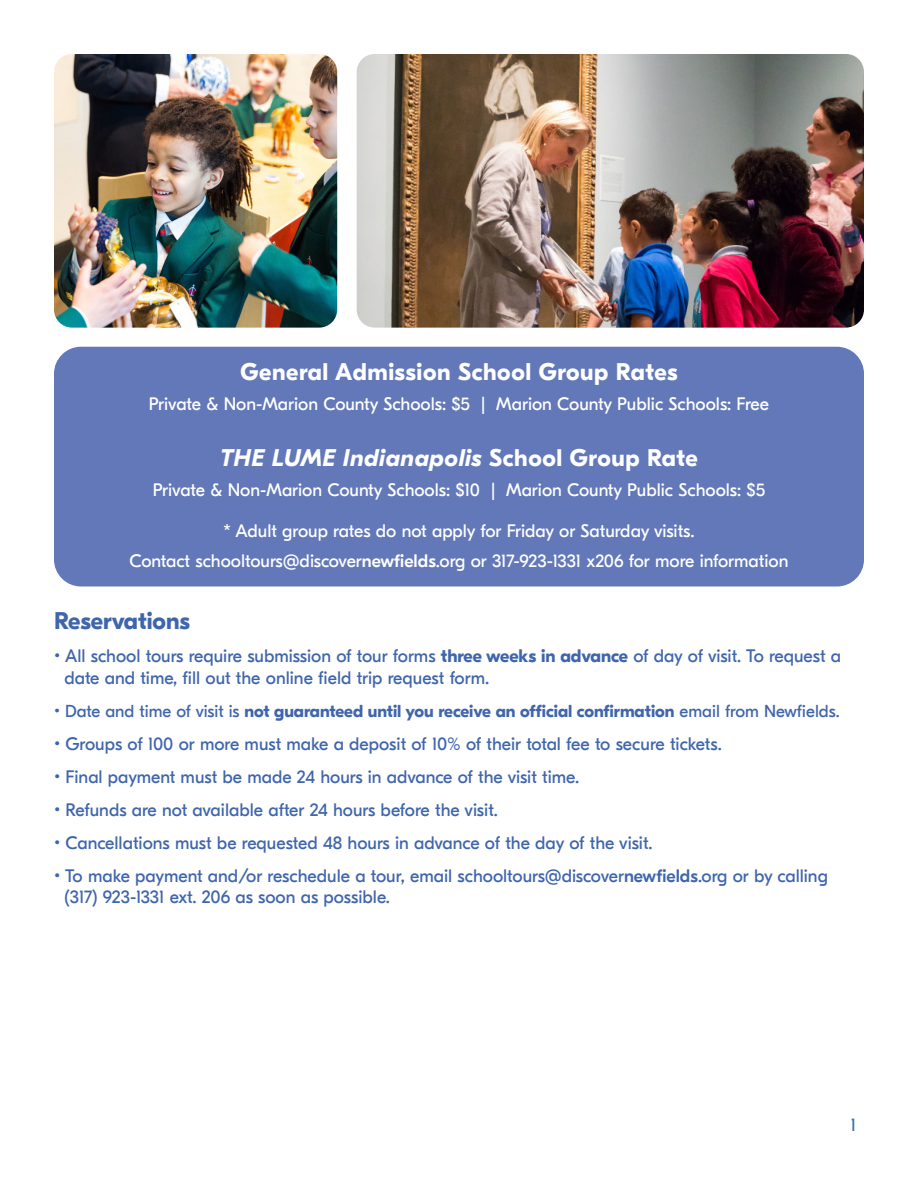
<style>
.page{position:relative;width:918px;height:1188px;background:#fff}
.page>*{position:absolute;margin:0;border:0;box-sizing:border-box;transform-origin:0 0}
.t1{font:italic 700 24px "GT Eesti Display";letter-spacing:.025em;color:#fff}
.t2{font:700 24px "GT Eesti Display";letter-spacing:.025em;color:#fff}
.t3{font:700 24px "GT Eesti Display";color:#3f65ac}
.t4{font:18px "GT Eesti Display";color:#3f65ac}
.t5{font:18px "GT Eesti Display";color:#fff}
.t6{font:18px "GT Eesti Display";color:#3b75a8}
.t7{font:700 17.25px "GT Eesti Display";color:#3f65ac}
.s1{font-style:normal}
.s2{font-weight:500}
.s3{font-weight:700}
.s4{font-weight:400}
</style>
<div class="page">
<img style="left:357px;top:54px;width:507px;height:274px">
<img style="left:54px;top:54px;width:283px;height:274px">
<div style="left:54px;top:347px;width:810px;height:239px;background:#6278b8;border-radius:27px"></div>
<p class="t2" style="left:241px;top:358px;width:438px">General Admission School Group Rates</p>
<p class="t5" style="left:149px;top:394px;width:622px">Private &amp; Non-Marion County Schools: $5 | Marion County Public Schools: Free</p>
<p class="t1" style="left:220px;top:444px;width:479px">THE LUME Indianapolis <span class="s1">School Group Rate</span></p>
<p class="t5" style="left:153px;top:480px;width:614px">Private &amp; Non-Marion County Schools: $10 | Marion County Public Schools: $5</p>
<p class="t5" style="left:223px;top:521px;width:473px">* Adult group rates do not apply for Friday or Saturday visits.</p>
<p class="t5" style="left:129px;top:551px;width:661px">Contact schooltours@discover<span class="s2">newfields</span>.org or 317-923-1331 x206 for more information</p>
<p class="t3" style="left:54px;top:608px;width:137px">Reservations</p>
<p class="t4" style="left:54px;top:646px;width:789px">• All school tours require submission of tour forms <span class="s3">three weeks in advance</span> of day of visit. To request a</p>
<p class="t4" style="left:64px;top:668px;width:426px">date and time, fill out the online field trip request form.</p>
<p class="t7" style="left:54px;top:701px;width:787px"><span class="s4">• Date and time of visit is</span> not guaranteed until you receive an official confirmation <span class="s4">email from Newfields.</span></p>
<p class="t4" style="left:54px;top:734px;width:669px">• Groups of 100 or more must make a deposit of 10% of their total fee to secure tickets.</p>
<p class="t4" style="left:54px;top:767px;width:527px">• Final payment must be made 24 hours in advance of the visit time.</p>
<p class="t4" style="left:54px;top:800px;width:446px">• Refunds are not available after 24 hours before the visit.</p>
<p class="t4" style="left:54px;top:833px;width:600px">• Cancellations must be requested 48 hours in advance of the day of the visit.</p>
<p class="t4" style="left:54px;top:866px;width:775px">• To make payment and/or reschedule a tour, email schooltours@discover<span class="s2">newfields</span>.org or by calling</p>
<p class="t4" style="left:64px;top:888px;width:327px">(317) 923-1331 ext. 206 as soon as possible.</p>
<p class="t6" style="left:850px;top:1115px;width:7px">1</p>
</div>
